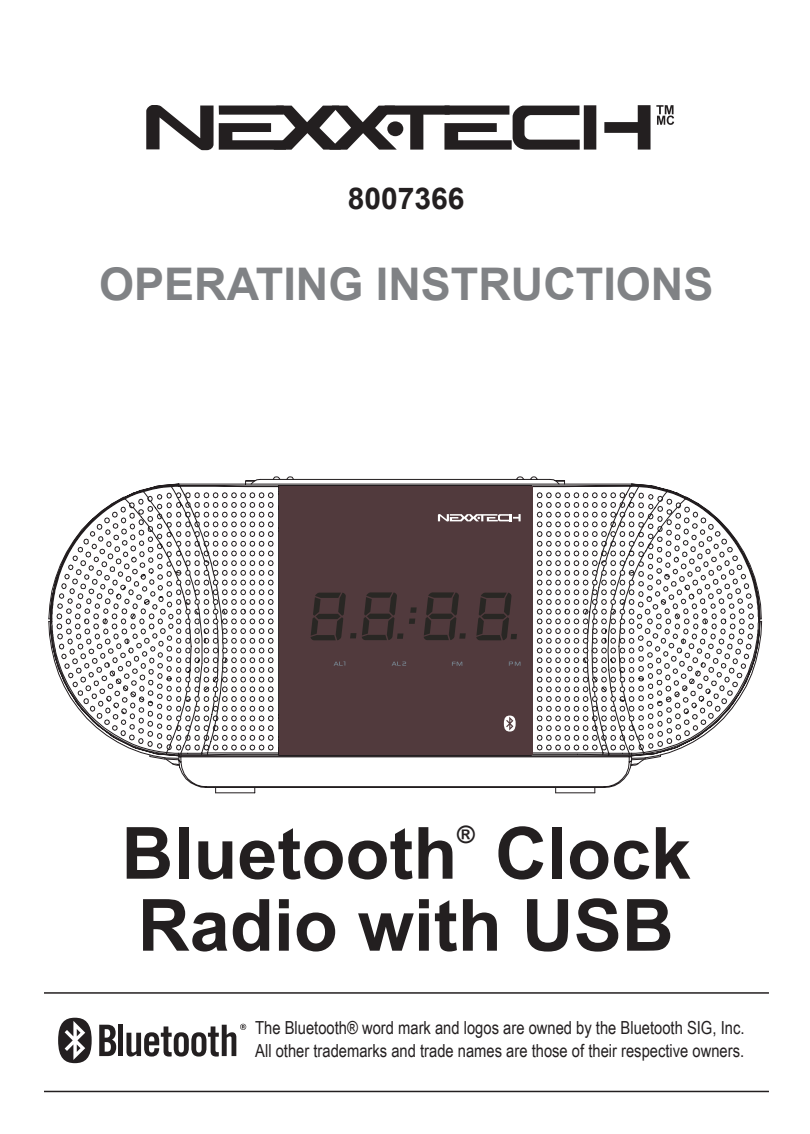
<style>
.page{position:relative;width:810px;height:1134px;background:#fff}
.page>*{position:absolute;margin:0;border:0;box-sizing:border-box;transform-origin:0 0}
.t1{font:700 72px/72px "Arial";color:#231f20;text-align:right}
.t2{font:700 45px "Arial";color:#808285}
.t3{font:700 30px "Arial";color:#231f20}
.t4{font:700 24px "Arial";color:#231f20}
.t5{font:18px/23.4px "Arial Narrow";color:#231f20}
</style>
<div class="page">
<svg style="left:146px;top:105px;width:528px;height:45px"></svg>
<svg style="left:99px;top:1025px;width:17px;height:31px"></svg>
<div style="left:118px;top:1025px;width:5px;height:31px;background:#231f20"></div>
<svg style="left:58px;top:1018px;width:34px;height:45px"></svg>
<svg style="left:126px;top:1024px;width:120px;height:33px"></svg>
<hr style="left:44px;top:992px;width:725px;height:2px;background:#231f20">
<hr style="left:44px;top:1091px;width:725px;height:1px;background:#231f20">
<svg style="left:61px;top:476px;width:689px;height:317px"></svg>
<svg style="left:50px;top:563px;width:711px;height:124px"></svg>
<div style="left:280px;top:486px;width:253px;height:269px;background:#513a3d"></div>
<svg style="left:392px;top:661px;width:14px;height:5px"></svg>
<svg style="left:452px;top:662px;width:10px;height:4px"></svg>
<svg style="left:509px;top:661px;width:12px;height:5px"></svg>
<svg style="left:334px;top:661px;width:11px;height:5px"></svg>
<svg style="left:311px;top:592px;width:206px;height:48px"></svg>
<svg style="left:438px;top:514px;width:83px;height:7px"></svg>
<svg style="left:504px;top:716px;width:12px;height:16px"></svg>
<h3 class="t3" style="left:348px;top:178px;width:118px">8007366</h3>
<h2 class="t2" style="left:99px;top:254px;width:616px">OPERATING INSTRUCTIONS</h2>
<h1 class="t1" style="left:121px;top:820px;width:337px">Bluetooth</h1>
<h3 class="t4" style="left:457px;top:818px;width:19px">®</h3>
<h1 class="t1" style="left:138px;top:820px;width:555px">Clock<br>Radio with USB</h1>
<p class="t5" style="left:255px;top:1015px;width:491px">The Bluetooth® word mark and logos are owned by the Bluetooth SIG, Inc.<br>All other trademarks and trade names are those of their respective owners.</p>
</div>
